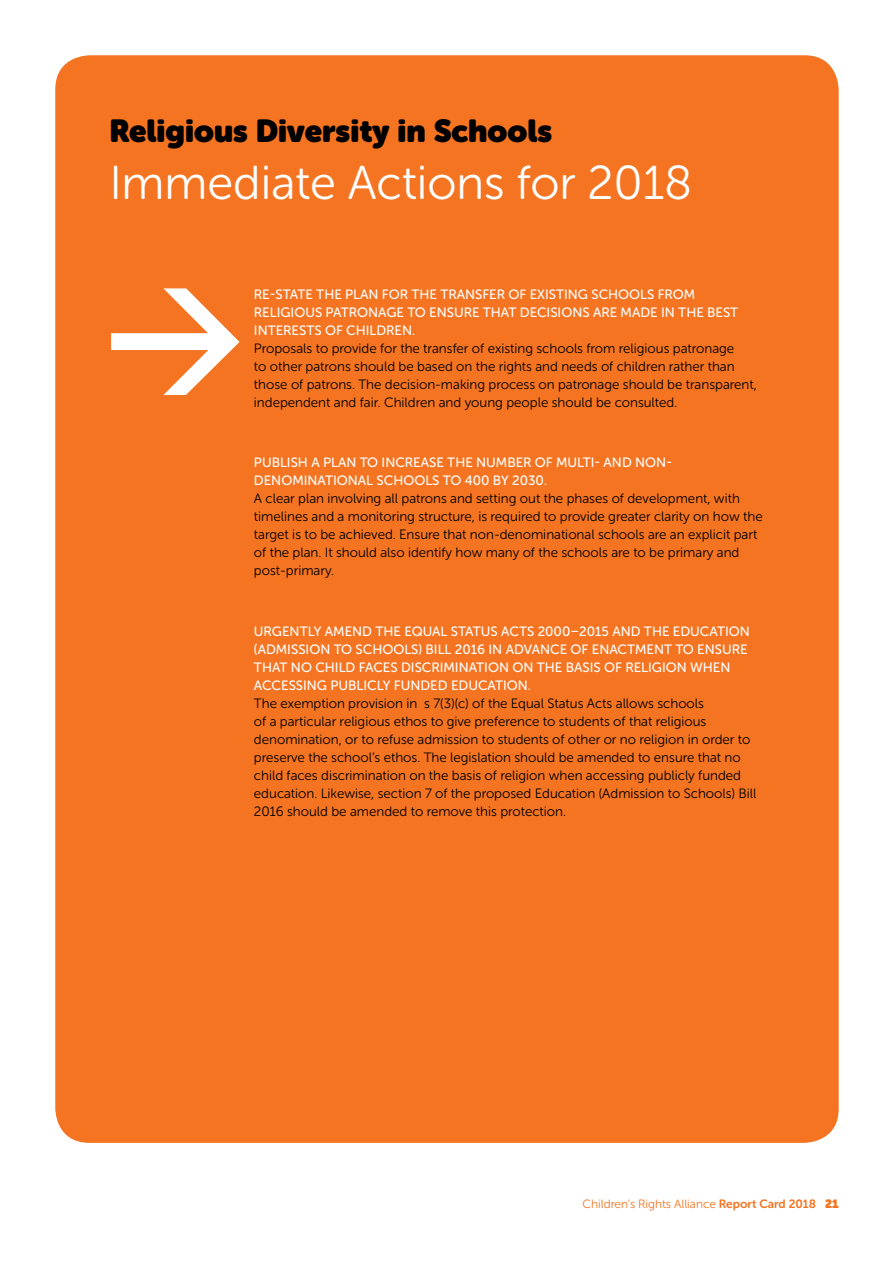
<style>
.page{position:relative;width:893px;height:1263px;background:#fff}
.page>*{position:absolute;margin:0;border:0;box-sizing:border-box;transform-origin:0 0}
.t1{font:47.4px "Museo Sans Rounded 300";color:#fff}
.t2{font:31.5px "Museo Sans Rounded";color:#000}
.t3{font:13.5px/18px "Museo Sans Rounded 300";color:#000}
.t4{font:13.5px/18px "Museo Sans Rounded 500";color:#fff}
.t5{font:12px "Museo Sans Rounded 300";color:#f47421}
.s1{font-family:"Museo Sans Rounded 700"}
.s2{font-family:"Museo Sans Rounded"}
</style>
<div class="page">
<div style="left:55px;top:55px;width:784px;height:1088px;background:#f47421;border-radius:34px"></div>
<svg style="left:111px;top:288px;width:129px;height:107px"></svg>
<h2 class="t2" style="left:109px;top:112px;width:444px">Religious Diversity in Schools</h2>
<h1 class="t1" style="left:109px;top:157px;width:584px">Immediate Actions for 2018</h1>
<p class="t4" style="left:254px;top:285px;width:230px">RE-STATE THE PLAN FOR THE TRANSFER</p>
<p class="t4" style="left:508px;top:285px;width:93px">OF EXISTING SCH</p>
<p class="t4" style="left:618px;top:285px;width:79px">OOLS FROM</p>
<p class="t4" style="left:254px;top:303px;width:8px">RELI</p>
<p class="t4" style="left:280px;top:303px;width:247px">GIOUS PATRONAGE TO ENSURE THAT DECISI</p>
<p class="t4" style="left:561px;top:303px;width:41px">ONS ARE</p>
<p class="t4" style="left:621px;top:303px;width:21px">MADE</p>
<p class="t4" style="left:661px;top:303px;width:79px">IN THE BEST</p>
<p class="t4" style="left:254px;top:321px;width:31px">I NTERES</p>
<p class="t4" style="left:306px;top:321px;width:49px">TS OF CHILDRE</p>
<p class="t4" style="left:402px;top:321px;width:15px">N.</p>
<p class="t3" style="left:254px;top:339px;width:504px">Proposals to provide for the transfer of existing schools from religious patronage<br>to other patrons should be based on the rights and needs of children rather than those of patrons. The decision-making process on patronage should be transparent, independent and fair. Children and young people should be consulted.</p>
<p class="t4" style="left:254px;top:453px;width:34px">PUBLISH</p>
<p class="t4" style="left:311px;top:453px;width:93px">A PLAN TO I NCREASE</p>
<p class="t4" style="left:447px;top:453px;width:226px">THE NUMBER OF MULTI- AND NON-</p>
<p class="t4" style="left:254px;top:471px;width:132px">DENOMI NATIONAL SCH</p>
<p class="t4" style="left:403px;top:471px;width:145px">OOLS TO 400 BY 2030.</p>
<p class="t3" style="left:254px;top:489px;width:510px">A clear plan involving all patrons and setting out the phases of development, with timelines and a monitoring structure, is required to provide greater clarity on how the target is to be achieved. Ensure that non-denominational schools are an explicit part of the plan. It should also identify how many of the schools are to be primary and post-primary.</p>
<p class="t4" style="left:254px;top:622px;width:497px">URGENTLY AMEND THE EQUAL STATUS ACTS 2000–2015 AND THE EDUCATI ON (ADMISSI</p>
<p class="t4" style="left:309px;top:640px;width:124px">ON TO SCH OOLS) BILL</p>
<p class="t4" style="left:455px;top:640px;width:285px">2016 I N ADVANCE OF ENACTMENT TO ENSURE</p>
<p class="t4" style="left:254px;top:658px;width:71px">THAT NO CHILD</p>
<p class="t4" style="left:359px;top:658px;width:9px">FACES</p>
<p class="t4" style="left:401px;top:658px;width:8px">DISCRI</p>
<p class="t4" style="left:444px;top:658px;width:139px">MI NATION ON THE BASIS</p>
<p class="t4" style="left:604px;top:658px;width:29px">OF RELI</p>
<p class="t4" style="left:652px;top:658px;width:80px">GION WHEN</p>
<p class="t4" style="left:254px;top:676px;width:9px">ACCESSI</p>
<p class="t4" style="left:307px;top:676px;width:58px">NG PUBLICL</p>
<p class="t4" style="left:383px;top:676px;width:48px">Y FUNDED</p>
<p class="t4" style="left:451px;top:676px;width:81px">EDUCATION.</p>
<p class="t3" style="left:254px;top:694px;width:504px">The exemption provision in s 7(3)(c) of the Equal Status Acts allows schools<br>of a particular religious ethos to give preference to students of that religious denomination, or to refuse admission to students of other or no religion in order to preserve the school’s ethos. The legislation should be amended to ensure that no child faces discrimination on the basis of religion when accessing publicly funded education. Likewise, section 7 of the proposed Education (Admission to Schools) Bill 2016 should be amended to remove this protection.</p>
<p class="t5" style="left:583px;top:1197px;width:258px">Children’s Rights Alliance <span class="s1">Report Card 2018</span> <span class="s2">21</span></p>
</div>
